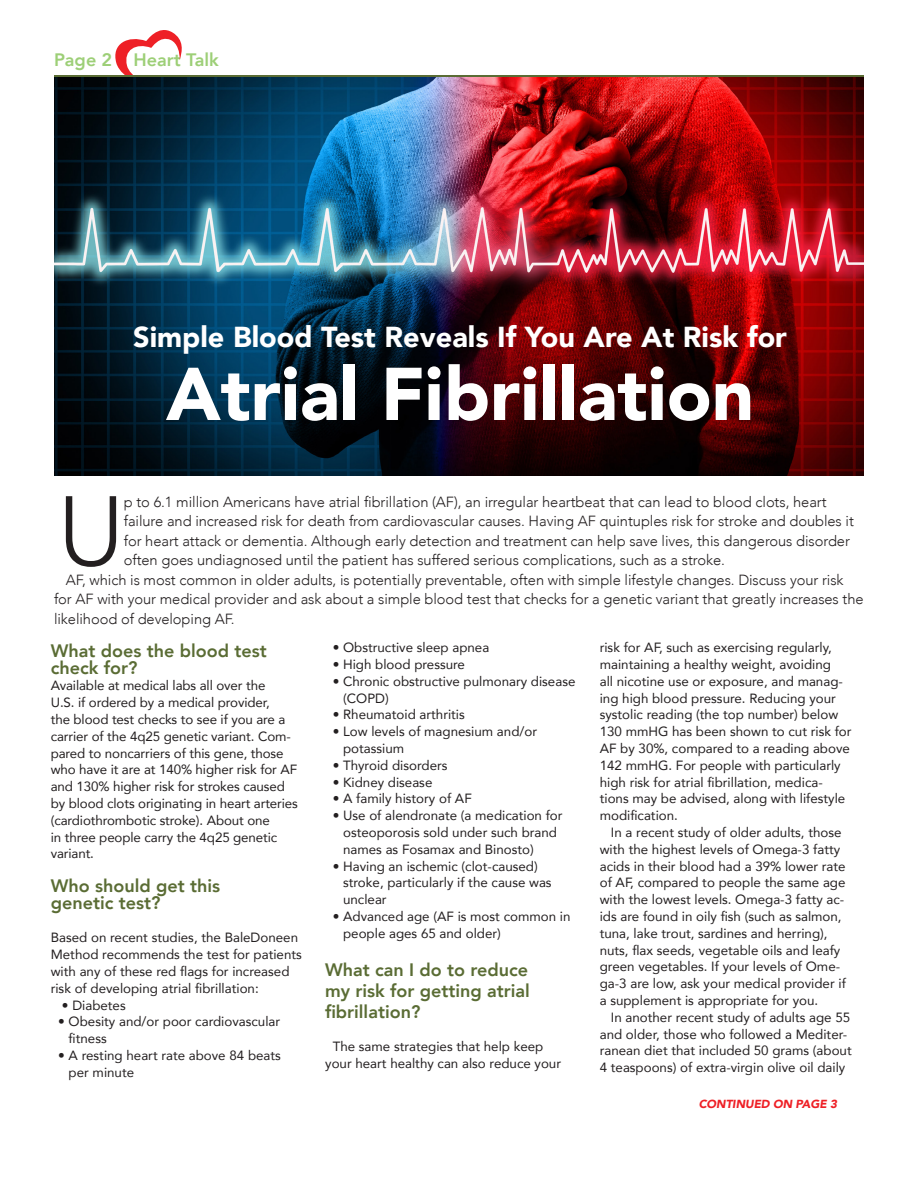
<style>
.page{position:relative;width:918px;height:1188px;background:#fff}
.page>*{position:absolute;margin:0;border:0;box-sizing:border-box;transform-origin:0 0}
.t1{font:300 97.35px "Avenir";color:#231f20}
.t2{font:900 73.8px "Avenir";color:#fff}
.t3{font:900 28.8px "Avenir";color:#fff}
.t4{font:800 18px/16.8px "Avenir";color:#5a6c34}
.t5{font:800 18px "Avenir";color:#9dcf77}
.t6{font:300 14.7px/19.5px "Avenir";letter-spacing:-.005em;color:#231f20}
.t7{font:13.35px/16.8px "Avenir";color:#231f20}
.t8{font:italic 900 11.7px "Avenir";letter-spacing:-.01em;color:#ee2026}
</style>
<div class="page">
<svg style="left:115px;top:30px;width:67px;height:45px"></svg>
<hr style="left:54px;top:75px;width:810px;height:3px;background:#5a6c34">
<img style="left:54px;top:77px;width:810px;height:399px">
<p class="t5" style="left:54px;top:45px;width:166px">Page 2 Heart Talk</p>
<p class="t3" style="left:133px;top:312px;width:655px">Simple Blood Test Reveals If You Are At Risk for</p>
<p class="t2" style="left:166px;top:331px;width:590px">Atrial Fibrillation</p>
<p class="t1" style="left:58px;top:474px;width:68px">U</p>
<p class="t6" style="left:124px;top:492px;width:732px">p to 6.1 million Americans have atrial fibrillation (AF), an irregular heartbeat that can lead to blood clots, heart failure and increased risk for death from cardiovascular causes. Having AF quintuples risk for stroke and doubles it for heart attack or dementia. Although early detection and treatment can help save lives, this dangerous disorder often goes undiagnosed until the patient has suffered serious complications, such as a stroke.</p>
<p class="t6" style="left:54px;top:570px;width:811px;text-indent:12px">AF, which is most common in older adults, is potentially preventable, often with simple lifestyle changes. Discuss your risk for AF with your medical provider and ask about a simple blood test that checks for a genetic variant that greatly increases the likelihood of developing AF.</p>
<p class="t4" style="left:51px;top:642px;width:217px">What does the blood test check for?</p>
<p class="t7" style="left:51px;top:677px;width:249px">Available at medical labs all over the<br>U.S. if ordered by a medical provider,<br>the blood test checks to see if you are a carrier of the 4q25 genetic variant. Com&shy;pared to noncarriers of this gene, those who have it are at 140% higher risk for AF and 130% higher risk for strokes caused by blood clots originating in heart arteries (cardiothrombotic stroke). About one<br>in three people carry the 4q25 genetic variant.</p>
<p class="t4" style="left:51px;top:877px;width:171px">Who should get this genetic test?</p>
<p class="t7" style="left:51px;top:929px;width:253px">Based on recent studies, the BaleDoneen Method recommends the test for patients with any of these red flags for increased risk of developing atrial fibrillation:</p>
<p class="t7" style="left:62px;top:996px;width:65px">• Diabetes</p>
<p class="t7" style="left:69px;top:1013px;width:213px;text-indent:-10px">• Obesity and/or poor cardiovascular fitness</p>
<p class="t7" style="left:69px;top:1047px;width:214px;text-indent:-10px">• A resting heart rate above 84 beats per minute</p>
<p class="t7" style="left:600px;top:639px;width:253px">risk for AF, such as exercising regularly, maintaining a healthy weight, avoiding<br>all nicotine use or exposure, and manag&shy;ing high blood pressure. Reducing your systolic reading (the top number) below 130 mmHG has been shown to cut risk for AF by 30%, compared to a reading above 142 mmHG. For people with particularly high risk for atrial fibrillation, medica&shy;tions may be advised, along with lifestyle modification.</p>
<p class="t7" style="left:600px;top:824px;width:248px;text-indent:11px">In a recent study of older adults, those with the highest levels of Omega-3 fatty acids in their blood had a 39% lower rate of AF, compared to people the same age with the lowest levels. Omega-3 fatty ac&shy;ids are found in oily fish (such as salmon, tuna, lake trout, sardines and herring), nuts, flax seeds, vegetable oils and leafy green vegetables. If your levels of Ome&shy;ga-3 are low, ask your medical provider if a supplement is appropriate for you.</p>
<p class="t7" style="left:600px;top:1008px;width:253px;text-indent:11px">In another recent study of adults age 55 and older, those who followed a Mediter&shy;ranean diet that included 50 grams (about 4 teaspoons) of extra-virgin olive oil daily</p>
<p class="t7" style="left:333px;top:639px;width:158px">• Obstructive sleep apnea</p>
<p class="t7" style="left:333px;top:656px;width:134px">• High blood pressure</p>
<p class="t7" style="left:343px;top:672px;width:234px;text-indent:-10px">• Chronic obstructive pulmonary disease (COPD)</p>
<p class="t7" style="left:333px;top:706px;width:134px">• Rheumatoid arthritis</p>
<p class="t7" style="left:343px;top:723px;width:195px;text-indent:-10px">• Low levels of magnesium and/or potassium</p>
<p class="t7" style="left:333px;top:756px;width:116px">• Thyroid disorders</p>
<p class="t7" style="left:333px;top:773px;width:101px">• Kidney disease</p>
<p class="t7" style="left:333px;top:790px;width:141px">• A family history of AF</p>
<p class="t7" style="left:343px;top:807px;width:221px;text-indent:-10px">• Use of alendronate (a medication for osteoporosis sold under such brand names as Fosamax and Binosto)</p>
<p class="t7" style="left:343px;top:857px;width:210px;text-indent:-10px">• Having an ischemic (clot-caused) stroke, particularly if the cause was unclear</p>
<p class="t7" style="left:343px;top:908px;width:229px;text-indent:-10px">• Advanced age (AF is most common in people ages 65 and older)</p>
<p class="t4" style="left:325px;top:959px;width:206px;line-height:21px;text-align:justify">What can I do to reduce my risk for getting atrial fibrillation?</p>
<p class="t7" style="left:325px;top:1038px;width:237px;text-indent:8px">The same strategies that help keep your heart healthy can also reduce your</p>
<p class="t8" style="left:699px;top:1095px;width:140px">CONTINUED ON PAGE 3</p>
</div>
